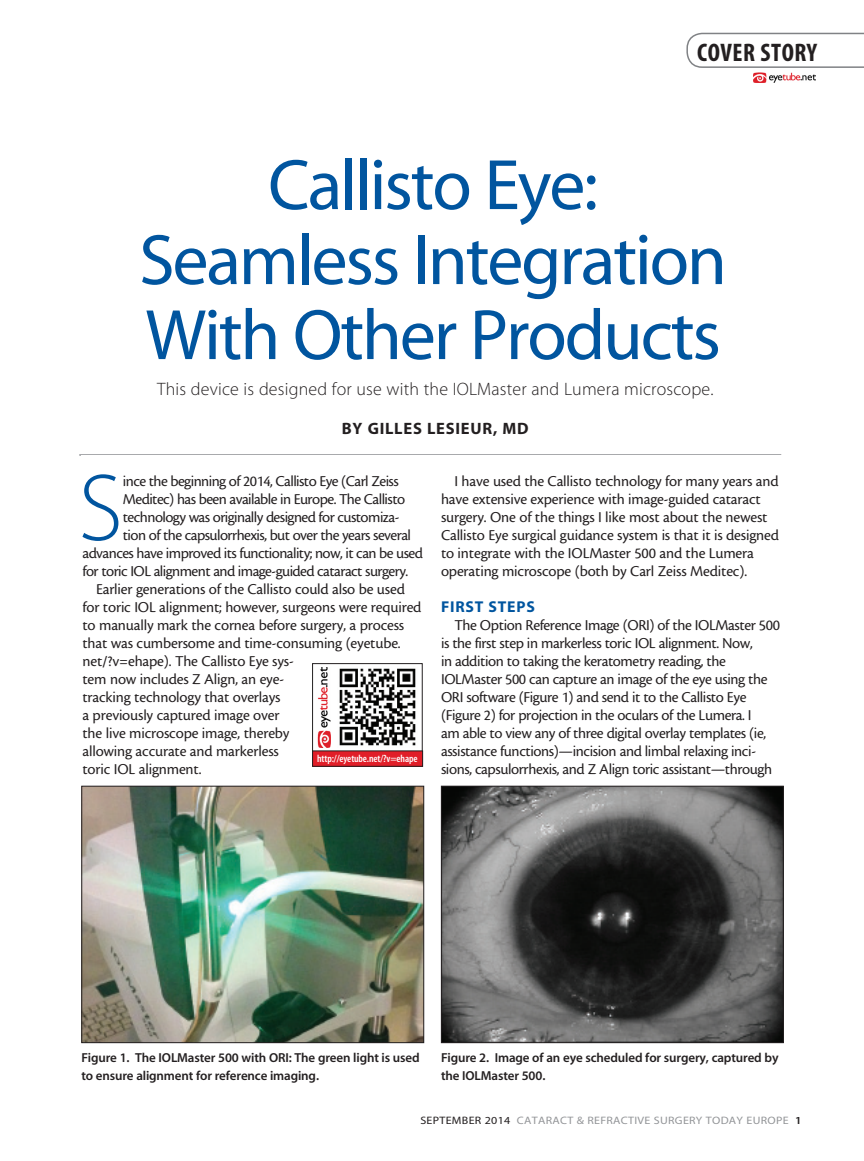
<style>
.page{position:relative;width:864px;height:1161px;background:#fff}
.page>*{position:absolute;margin:0;border:0;box-sizing:border-box;transform-origin:0 0}
.feature_body_first{font:95.85px "Myriad MM 215 600";color:#01559f}
.feature_headline{font:72px/75px "Myriad MM 400 600";letter-spacing:-.03em;color:#01559f;text-align:center}
.t1{font:25.5px "Myriad MM 700 300";letter-spacing:.02em;color:#231f20}
.feature_deck{font:18px "Myriad MM 215 600";letter-spacing:.01em;color:#231f20}
.feature_byline{font:16.5px "Myriad MM 700 600";letter-spacing:.045em;color:#231f20}
.feature_body{font:15.75px/18px "Cronos MM 408 10";letter-spacing:-.01em;color:#231f20}
.feature_body_first-2{font:15.75px "Cronos MM 408 10";letter-spacing:-.035em;color:#231f20}
.feature_subhead{font:15.75px "Myriad MM 700 600";letter-spacing:.05em;color:#01559f}
.feature_caption{font:13.05px/18px "Myriad MM 565 600";letter-spacing:-.01em;color:#231f20}
.t2{font:10.8px "Myriad MM 400 600";letter-spacing:.025em;color:#939598;scale:1.11 1}
.t3{font:10.5px "Myriad MM 565 300";letter-spacing:-.01em;color:#fff}
.s1{color:#231f20}
.s2{font-family:"Myriad MM 565 600";color:#231f20}
</style>
<div class="page">
<svg style="left:686px;top:33px;width:178px;height:35px"></svg>
<hr style="left:79px;top:454px;width:702px;height:2px;background:#939598">
<div style="left:312px;top:663px;width:111px;height:101px;border:1px solid #231f20"></div>
<img style="left:317px;top:667px;width:14px;height:80px">
<img style="left:339px;top:668px;width:77px;height:78px">
<div style="left:313px;top:751px;width:110px;height:15px;background:#e11e28"></div>
<div style="left:312px;top:751px;width:111px;height:16px;border:1px solid #231f20"></div>
<img style="left:83px;top:788px;width:339px;height:253px">
<div style="left:81px;top:786px;width:343px;height:257px;border:1px solid #231f20"></div>
<img style="left:443px;top:788px;width:339px;height:253px">
<div style="left:441px;top:786px;width:343px;height:257px;border:1px solid #231f20"></div>
<img style="left:753px;top:72px;width:63px;height:11px">
<h3 class="t1" style="left:697px;top:40px;width:122px">COVER STORY</h3>
<p class="feature_headline" style="left:139px;top:151px;width:589px">Callisto Eye:<br>Seamless Integration<br>With Other Products</p>
<p class="feature_deck" style="left:157px;top:380px;width:558px">This device is designed for use with the IOLMaster and Lumera microscope.</p>
<p class="feature_byline" style="left:342px;top:420px;width:188px">BY GILLES LESIEUR, MD</p>
<p class="feature_body_first" style="left:78px;top:462px;width:46px">S</p>
<p class="feature_body_first-2" style="left:123px;top:473px;width:277px">ince the beginning of 2014, Callisto Eye (Carl Zeiss</p>
<p class="feature_body_first-2" style="left:123px;top:491px;width:284px">Meditec) has been available in Europe. The Callisto</p>
<p class="feature_body_first-2" style="left:123px;top:509px;width:278px">technology was originally designed for customiza-</p>
<p class="feature_body_first-2" style="left:123px;top:527px;width:290px">tion of the capsulorrhexis, but over the years several</p>
<p class="feature_body_first-2" style="left:82px;top:545px;width:342px">advances have improved its functionality; now, it can be used</p>
<p class="feature_body_first-2" style="left:82px;top:563px;width:327px">for toric IOL alignment and image-guided cataract surgery.</p>
<p class="feature_body" style="left:82px;top:580px;width:341px;text-indent:14px">Earlier generations of the Callisto could also be used for toric IOL alignment; however, surgeons were required to manually mark the cornea before surgery, a process that was cumbersome and time-consuming (eyetube. net/?v=ehape). The Callisto Eye sys-<br>tem now includes Z Align, an eye-<br>tracking technology that overlays<br>a previously captured image over<br>the live microscope image, thereby<br>allowing accurate and markerless<br>toric IOL alignment.</p>
<p class="t3" style="left:317px;top:753px;width:102px">http://eyetube.net/?v=ehape</p>
<p class="feature_body" style="left:441px;top:472px;width:339px;text-indent:14px">I have used the Callisto technology for many years and have extensive experience with image-guided cataract surgery. One of the things I like most about the newest Callisto Eye surgical guidance system is that it is designed to integrate with the IOLMaster 500 and the Lumera operating microscope (both by Carl Zeiss Meditec).</p>
<p class="feature_subhead" style="left:441px;top:599px;width:95px">FIRST STEPS</p>
<p class="feature_body" style="left:441px;top:616px;width:340px;text-indent:14px">The Option Reference Image (ORI) of the IOLMaster 500 is the first step in markerless toric IOL alignment. Now,<br>in addition to taking the keratometry reading, the IOLMaster 500 can capture an image of the eye using the ORI software (Figure 1) and send it to the Callisto Eye (Figure 2) for projection in the oculars of the Lumera. I<br>am able to view any of three digital overlay templates (ie, assistance functions)—incision and limbal relaxing inci&shy;sions, capsulorrhexis, and Z Align toric assistant—through</p>
<p class="feature_caption" style="left:81px;top:1049px;width:340px">Figure 1. The IOLMaster 500 with ORI: The green light is used to ensure alignment for reference imaging.</p>
<p class="feature_caption" style="left:441px;top:1049px;width:339px">Figure 2. Image of an eye scheduled for surgery, captured by the IOLMaster 500.</p>
<p class="t2" style="left:420px;top:1115px;width:345px"><span class="s1">SEPTEMBER 2014</span> CATARACT &amp; REFRACTIVE SURGERY TODAY EUROPE <span class="s2">1</span></p>
</div>
